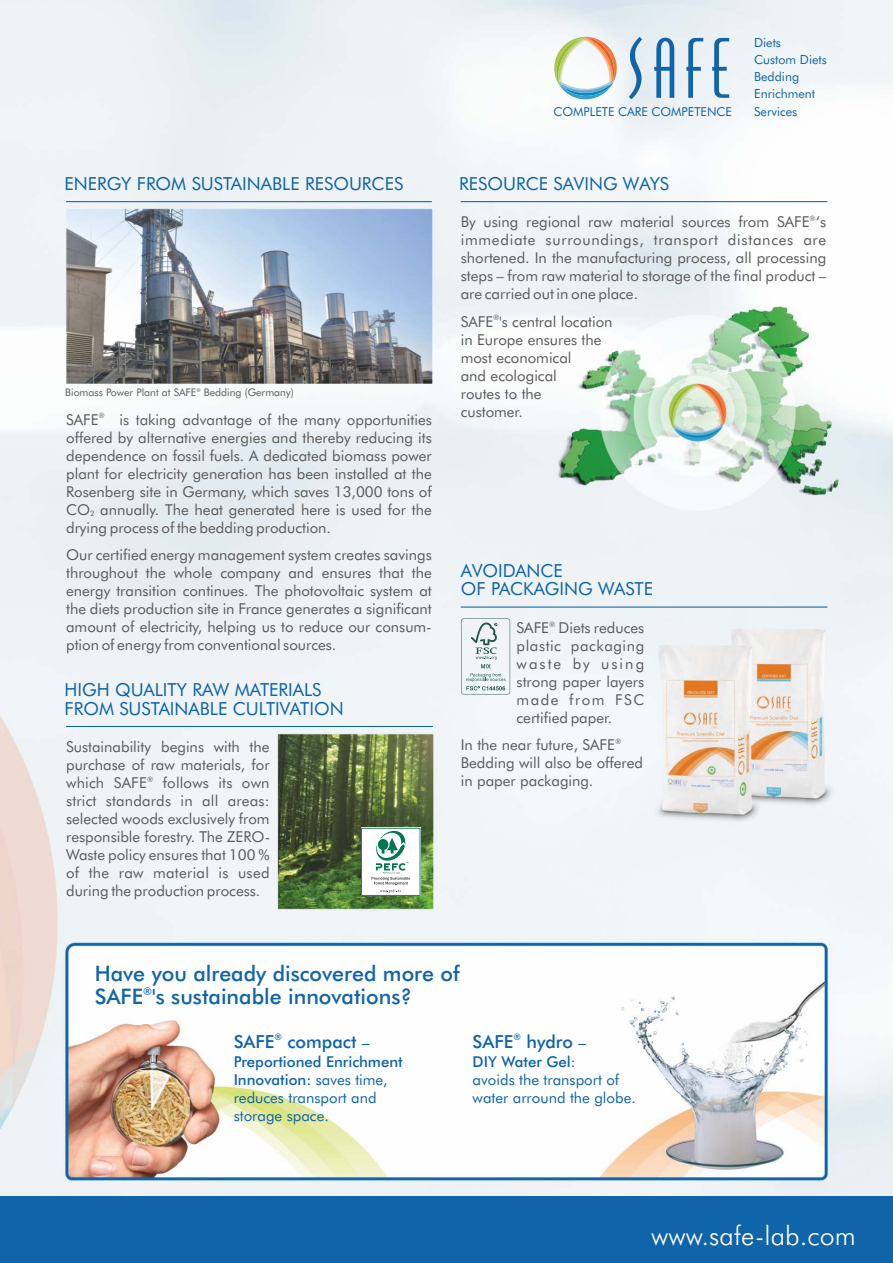
<style>
.page{position:relative;width:893px;height:1263px;background:#fff}
.page>*{position:absolute;margin:0;border:0;box-sizing:border-box;transform-origin:0 0}
.t1{font:300 26.7px "Futura BT";letter-spacing:.005em;color:#fefefe}
.t2{font:500 21.45px "Futura BT";color:#1064a9}
.t3{font:18px/18.5px "Futura BT";color:#1064a9}
.t4{font:500 18px "Futura BT";color:#1064a9}
.t5{font:15px/18px "Futura BT";color:#5b5b5b;text-align:justify}
.t6{font:15px/18px "Futura BT";color:#1064a9}
.t7{font:12.6px/17.1px "Futura BT";color:#1064a9}
.t8{font:12.3px "Futura BT";color:#1064a9}
.t9{font:500 10.65px "Futura BT";color:#1064a9}
.t10{font:10.5px "Futura BT";color:#5b5b5b}
.t11{font:500 9px "Futura BT";color:#1064a9}
.t12{font:7.5px "Futura BT";color:#5b5b5b}
.t13{font:5.25px "Futura BT";color:#5b5b5b}
.s1{font-size:15px}
.s2{font-weight:500}
</style>
<div class="page">
<img style="left:0;top:0;width:893px;height:1196px">
<hr style="left:66px;top:201px;width:366px;height:1px;background:#1064a9">
<hr style="left:66px;top:726px;width:367px;height:1px;background:#1064a9">
<svg style="left:361px;top:828px;width:59px;height:68px"></svg>
<hr style="left:461px;top:606px;width:366px;height:2px;background:#1064a9">
<svg style="left:461px;top:618px;width:49px;height:76px"></svg>
<div style="left:0;top:1196px;width:893px;height:67px;background:#1064a9"></div>
<svg style="left:629px;top:37px;width:13px;height:62px"></svg>
<svg style="left:654px;top:38px;width:20px;height:60px"></svg>
<svg style="left:686px;top:38px;width:17px;height:60px"></svg>
<svg style="left:712px;top:38px;width:17px;height:60px"></svg>
<svg style="left:551px;top:37px;width:66px;height:66px"></svg>
<hr style="left:461px;top:201px;width:366px;height:1px;background:#1064a9">
<p class="t3" style="left:65px;top:176px;width:340px">ENERGY FROM SUSTAINABLE RESOURCES</p>
<p class="t13" style="left:196px;top:388px;width:6px">®</p>
<p class="t10" style="left:65px;top:388px;width:230px">Biomass Power Plant at SAFE Bedding (Germany)</p>
<p class="t12" style="left:99px;top:413px;width:8px">®</p>
<p class="t5" style="left:66px;top:430px;width:367px">offered by alternative energies and thereby reducing its dependence on fossil fuels. A dedicated biomass power plant for electricity generation has been installed at the Rosenberg site in Germany, which saves 13,000 tons of CO annually. The heat generated here is used for the</p>
<p class="t5" style="left:66px;top:412px;width:34px">SAFE</p>
<p class="t5" style="left:120px;top:412px;width:314px">is taking advantage of the many opportunities</p>
<p class="t12" style="left:90px;top:510px;width:6px">2</p>
<p class="t5" style="left:66px;top:515px;width:367px;line-height:27px">drying process of the bedding production.<br>Our certified energy management system creates savings</p>
<p class="t5" style="left:66px;top:565px;width:367px">throughout the whole company and ensures that the energy transition continues. The photovoltaic system at the diets production site in France generates a significant amount of electricity, helping us to reduce our consum&shy;ption of energy from conventional sources.</p>
<p class="t3" style="left:65px;top:682px;width:281px">HIGH QUALITY RAW MATERIALS<br>FROM SUSTAINABLE CULTIVATION</p>
<p class="t5" style="left:66px;top:739px;width:205px">Sustainability begins with the purchase of raw materials, for</p>
<p class="t12" style="left:147px;top:776px;width:8px">®</p>
<p class="t5" style="left:66px;top:775px;width:206px">which SAFE follows its own strict standards in all areas: selected woods exclusively from responsible forestry. The ZERO-Waste policy ensures that 100 % of the raw material is used during the production process.</p>
<p class="t8" style="left:554px;top:106px;width:180px">COMPLETE CARE COMPETENCE</p>
<p class="t7" style="left:754px;top:35px;width:74px">Diets<br>Custom Diets<br>Bedding<br>Enrichment<br>Services</p>
<p class="t3" style="left:459px;top:176px;width:212px">RESOURCE SAVING WAYS</p>
<p class="t5" style="left:461px;top:215px;width:367px">By using regional raw material sources from SAFE ‘s</p>
<p class="t12" style="left:809px;top:215px;width:8px">®</p>
<p class="t5" style="left:461px;top:233px;width:367px">immediate surroundings, transport distances are shortened. In the manufacturing process, all processing steps – from raw material to storage of the final product – are carried out in one place.</p>
<p class="t5" style="left:461px;top:314px;width:153px">SAFE 's central location</p>
<p class="t12" style="left:493px;top:314px;width:8px">®</p>
<p class="t5" style="left:461px;top:332px;width:142px;text-align:left">in Europe ensures the most economical<br>and ecological<br>routes to the customer.</p>
<p class="t3" style="left:461px;top:563px;width:194px">AVOIDANCE<br>OF PACKAGING WASTE</p>
<p class="t5" style="left:517px;top:620px;width:129px">SAFE Diets reduces</p>
<p class="t12" style="left:549px;top:621px;width:8px">®</p>
<p class="t5" style="left:517px;top:638px;width:129px">plastic packaging waste by using strong paper layers made from FSC certified paper.</p>
<p class="t5" style="left:461px;top:737px;width:184px;text-align:left">In the near future, SAFE<sup>®<br></sup>Bedding will also be offered in paper packaging.</p>
<h2 class="t2" style="left:95px;top:965px;width:366px">Have you already discovered more of</h2>
<p class="t9" style="left:143px;top:987px;width:10px">®</p>
<h2 class="t2" style="left:95px;top:988px;width:319px">SAFE 's sustainable innovations?</h2>
<p class="t11" style="left:275px;top:1033px;width:9px">®</p>
<p class="t4" style="left:234px;top:1034px;width:137px">SAFE compact <span class="s1">–</span></p>
<p class="t6" style="left:234px;top:1054px;width:171px"><span class="s2">Preportioned Enrichment<br>Innovation:</span> saves time, reduces transport and storage space.</p>
<p class="t11" style="left:513px;top:1033px;width:9px">®</p>
<p class="t4" style="left:473px;top:1034px;width:115px">SAFE hydro <span class="s1">–</span></p>
<p class="t6" style="left:473px;top:1054px;width:165px"><span class="s2">DIY Water Gel</span>:<br>avoids the transport of water arround the globe.</p>
<h1 class="t1" style="left:651px;top:1225px;width:206px">www.safe-lab.com</h1>
</div>
